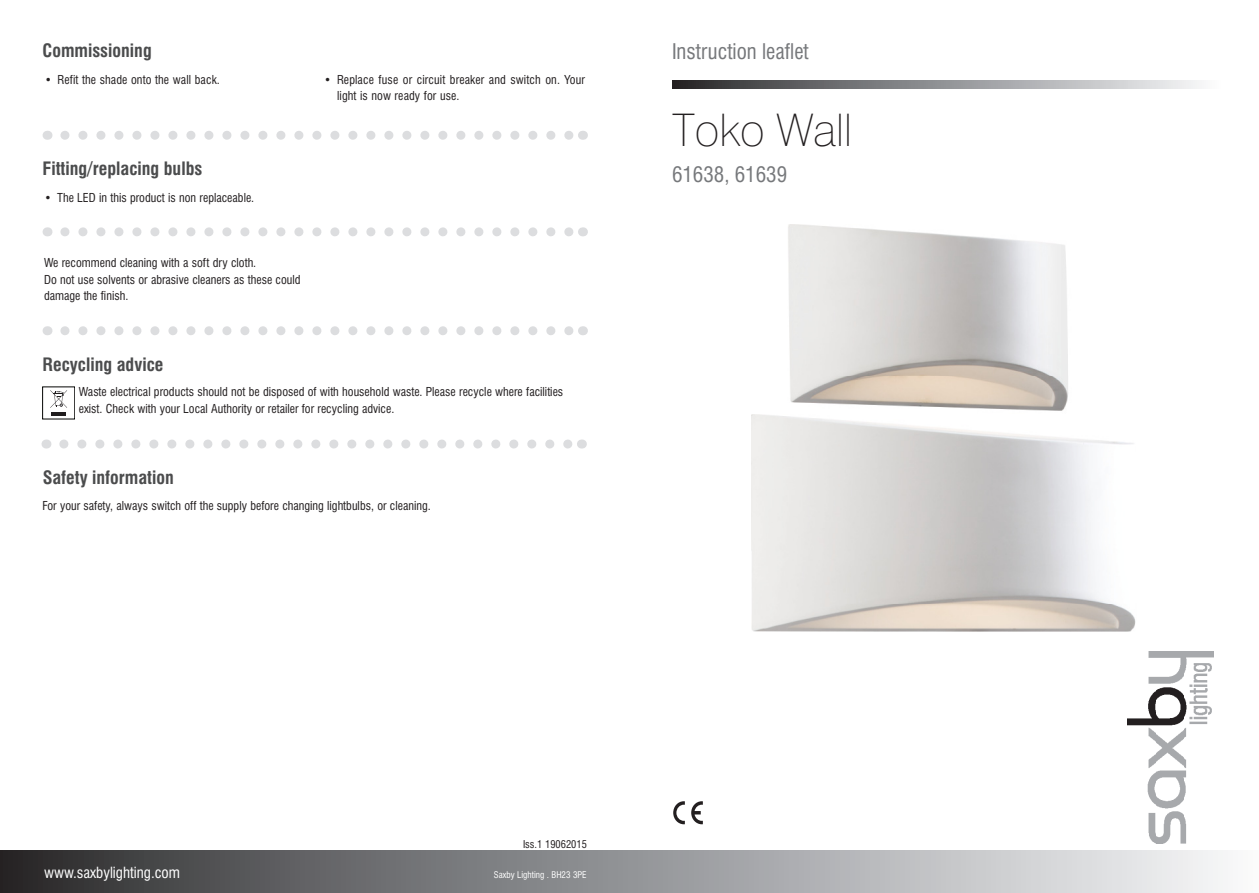
<style>
.page{position:relative;width:1259px;height:893px;background:#fff}
.page>*{position:absolute;margin:0;border:0;box-sizing:border-box;transform-origin:0 0}
.t1{font:100 45px "Swiss 721 BT";color:#231f20}
.t2{font:condensed 21px "Swiss 721 BT";color:#76787b}
.t3{font:700 condensed 18px "Swiss 721 BT";color:#4b4c4d}
.t4{font:condensed 15px "Swiss 721 BT";color:#fff}
.t5{font:condensed 12px/16.5px "Swiss 721 BT";color:#231f20}
.t6{font:condensed 10.5px "Swiss 721 BT";color:#231f20}
.t7{font:condensed 9px "Swiss 721 BT";color:#fff}
</style>
<div class="page">
<svg style="left:673px;top:801px;width:12px;height:23px"></svg>
<svg style="left:691px;top:801px;width:12px;height:23px"></svg>
<svg style="left:672px;top:80px;width:527px;height:9px;background:#8e8f91"></svg>
<div style="left:0;top:850px;width:1259px;height:43px;background:linear-gradient(to right,#2d2d2f,#f9fbfd)"></div>
<svg style="left:50px;top:390px;width:17px;height:18px"></svg>
<hr style="left:51px;top:412px;width:15px;height:4px;background:#201d1e">
<svg style="left:65px;top:131px;width:508px;height:9px"></svg>
<svg style="left:65px;top:227px;width:508px;height:9px"></svg>
<svg style="left:64px;top:439px;width:508px;height:9px"></svg>
<svg style="left:65px;top:326px;width:508px;height:9px"></svg>
<img style="left:1127px;top:652px;width:87px;height:191px">
<p class="t3" style="left:43px;top:40px;width:111px">Commissioning</p>
<p class="t2" style="left:672px;top:39px;width:138px">Instruction leaflet</p>
<p class="t5" style="left:45px;top:71px;width:177px">• Refit the shade onto the wall back.</p>
<p class="t5" style="left:337px;top:71px;width:249px;text-indent:-13px">• Replace fuse or circuit breaker and switch on. Your light is now ready for use.</p>
<p class="t3" style="left:43px;top:158px;width:161px">Fitting/replacing bulbs</p>
<p class="t5" style="left:44px;top:189px;width:211px">• The LED in this product is non replaceable.</p>
<p class="t5" style="left:44px;top:255px;width:214px">We recommend cleaning with a soft dry cloth.</p>
<p class="t5" style="left:44px;top:271px;width:258px">Do not use solvents or abrasive cleaners as these could damage the finish.</p>
<p class="t3" style="left:43px;top:354px;width:122px">Recycling advice</p>
<p class="t5" style="left:79px;top:384px;width:486px">Waste electrical products should not be disposed of with household waste. Please recycle where facilities exist. Check with your Local Authority or retailer for recycling advice.</p>
<p class="t3" style="left:43px;top:467px;width:133px">Safety information</p>
<p class="t5" style="left:43px;top:497px;width:390px">For your safety, always switch off the supply before changing lightbulbs, or cleaning.</p>
<p class="t1" style="left:672px;top:103px;width:181px">Toko Wall</p>
<p class="t2" style="left:672px;top:162px;width:117px">61638, 61639</p>
<p class="t4" style="left:44px;top:864px;width:138px">www.saxbylighting.com</p>
<p class="t6" style="left:523px;top:838px;width:65px">Iss.1 19062015</p>
<p class="t7" style="left:494px;top:870px;width:94px">Saxby Lighting . BH23 3PE</p>
</div>
